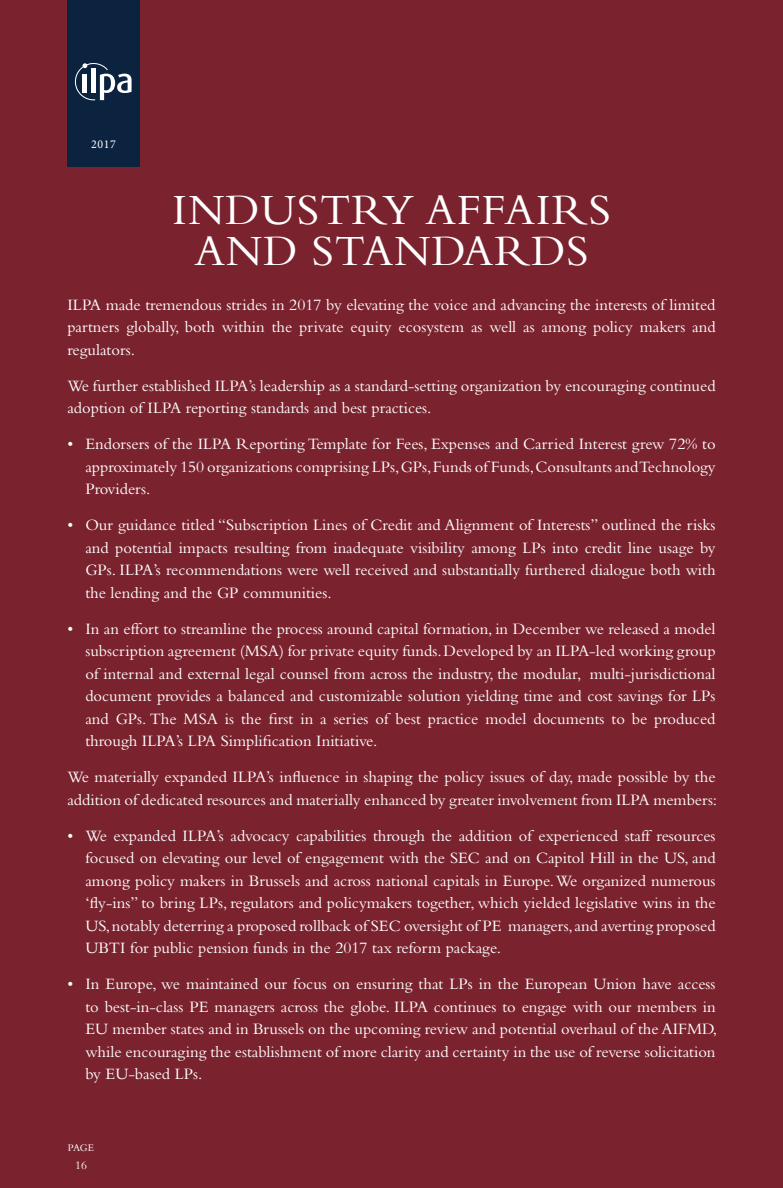
<style>
.page{position:relative;width:783px;height:1188px;background:#7a232f}
.page>*{position:absolute;margin:0;border:0;box-sizing:border-box;transform-origin:0 0}
.t1{font:45px/42px "Bembo";letter-spacing:.02em;color:#fff;text-align:center}
.t2{font:16.5px/22.5px "Bembo";color:#fff;text-align:justify}
.t3{font:12px "Minion Pro";color:#fff}
.t4{font:12px "Bembo";color:#fff}
.t5{font:10.5px "Bembo";color:#fff}
</style>
<div class="page">
<div style="left:68px;top:0;width:72px;height:166px;background:#0c2340"></div>
<svg style="left:75px;top:63px;width:57px;height:37px"></svg>
<p class="t3" style="left:91px;top:136px;width:26px">2017</p>
<h1 class="t1" style="left:172px;top:188px;width:440px">INDUSTRY AFFAIRS<br>AND STANDARDS</h1>
<p class="t2" style="left:67px;top:293px;width:650px">ILPA made tremendous strides in 2017 by elevating the voice and advancing the interests of limited partners globally, both within the private equity ecosystem as well as among policy makers and regulators.</p>
<p class="t2" style="left:67px;top:374px;width:650px">We further established ILPA’s leadership as a standard-setting organization by encouraging continued adoption of ILPA reporting standards and best practices.</p>
<p class="t2" style="left:85px;top:432px;width:632px;text-indent:-18px">• Endorsers of the ILPA Reporting Template for Fees, Expenses and Carried Interest grew 72% to approximately 150 organizations comprising LPs, GPs, Funds of Funds, Consultants and Technology Providers.</p>
<p class="t2" style="left:85px;top:513px;width:632px;text-indent:-18px">• Our guidance titled “Subscription Lines of Credit and Alignment of Interests” outlined the risks and potential impacts resulting from inadequate visibility among LPs into credit line usage by GPs. ILPA’s recommendations were well received and substantially furthered dialogue both with the lending and the GP communities.</p>
<p class="t2" style="left:85px;top:617px;width:632px;text-indent:-18px">• In an effort to streamline the process around capital formation, in December we released a model subscription agreement (MSA) for private equity funds. Developed by an ILPA-led working group of internal and external legal counsel from across the industry, the modular, multi-jurisdictional document provides a balanced and customizable solution yielding time and cost savings for LPs and GPs. The MSA is the first in a series of best practice model documents to be produced through ILPA’s LPA Simplification Initiative.</p>
<p class="t2" style="left:67px;top:766px;width:651px">We materially expanded ILPA’s influence in shaping the policy issues of day, made possible by the addition of dedicated resources and materially enhanced by greater involvement from ILPA members:</p>
<p class="t2" style="left:85px;top:824px;width:632px;text-indent:-18px">• We expanded ILPA’s advocacy capabilities through the addition of experienced staff resources focused on elevating our level of engagement with the SEC and on Capitol Hill in the US, and among policy makers in Brussels and across national capitals in Europe. We organized numerous ‘fly-ins” to bring LPs, regulators and policymakers together, which yielded legislative wins in the US, notably deterring a proposed rollback of SEC oversight of PE managers, and averting proposed UBTI for public pension funds in the 2017 tax reform package.</p>
<p class="t2" style="left:85px;top:973px;width:633px;text-indent:-18px">• In Europe, we maintained our focus on ensuring that LPs in the European Union have access to best-in-class PE managers across the globe. ILPA continues to engage with our members in EU member states and in Brussels on the upcoming review and potential overhaul of the AIFMD, while encouraging the establishment of more clarity and certainty in the use of reverse solicitation by EU-based LPs.</p>
<p class="t5" style="left:68px;top:1142px;width:28px">PAGE</p>
<p class="t4" style="left:75px;top:1158px;width:13px">16</p>
</div>
